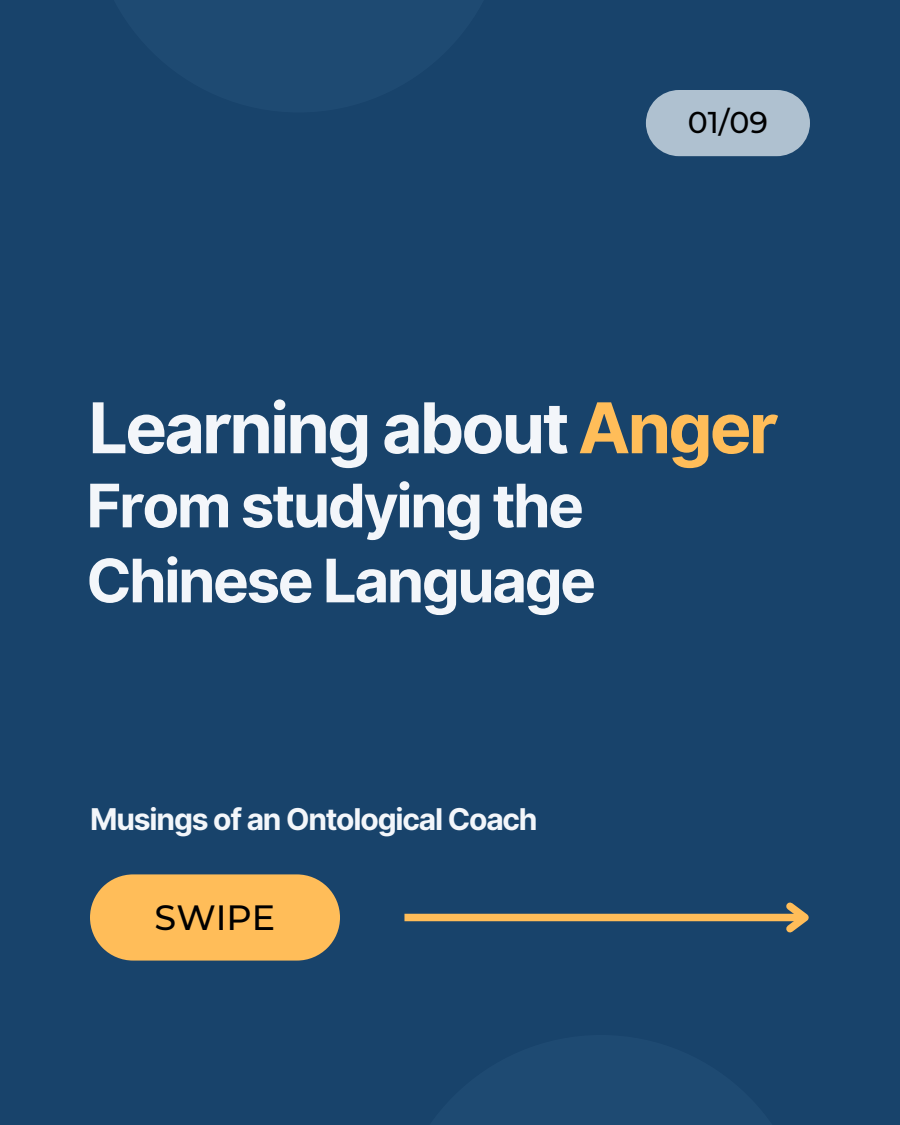
<style>
.page{position:relative;width:900px;height:1125px;background:#18436b}
.page>*{position:absolute;margin:0;border:0;box-sizing:border-box;transform-origin:0 0}
.t1{font:700 70px "Inter";letter-spacing:-.04em;color:#f3f6fa}
.t2{font:700 60px/75px "Inter";letter-spacing:-.04em;color:#f3f6fa}
.t3{font:500 35px "Montserrat";color:#000}
.t4{font:700 30px "Inter";letter-spacing:-.04em;color:#f3f6fa}
.t5{font:500 30px "Montserrat";color:#000}
.s1{color:#ffbd59}
</style>
<div class="page">
<div style="left:90px;top:0;width:418px;height:112px;background:#1e4a72"></div>
<div style="left:392px;top:1035px;width:418px;height:90px;background:#1e4a72"></div>
<svg style="left:646px;top:90px;width:164px;height:66px;background:#a2b6c7"></svg>
<div style="left:404px;top:914px;width:401px;height:7px;background:#ffbd59"></div>
<svg style="left:779px;top:902px;width:30px;height:31px"></svg>
<svg style="left:90px;top:874px;width:250px;height:87px;background:#ebb25a"></svg>
<p class="t5" style="left:688px;top:104px;width:82px">01/09</p>
<p class="t1" style="left:88px;top:386px;width:692px">Learning about <span class="s1">Anger</span></p>
<p class="t2" style="left:86px;top:468px;width:511px">From studying the<br>Chinese Language</p>
<p class="t4" style="left:90px;top:801px;width:449px">Musings of an Ontological Coach</p>
<p class="t3" style="left:155px;top:896px;width:122px">SWIPE</p>
</div>
